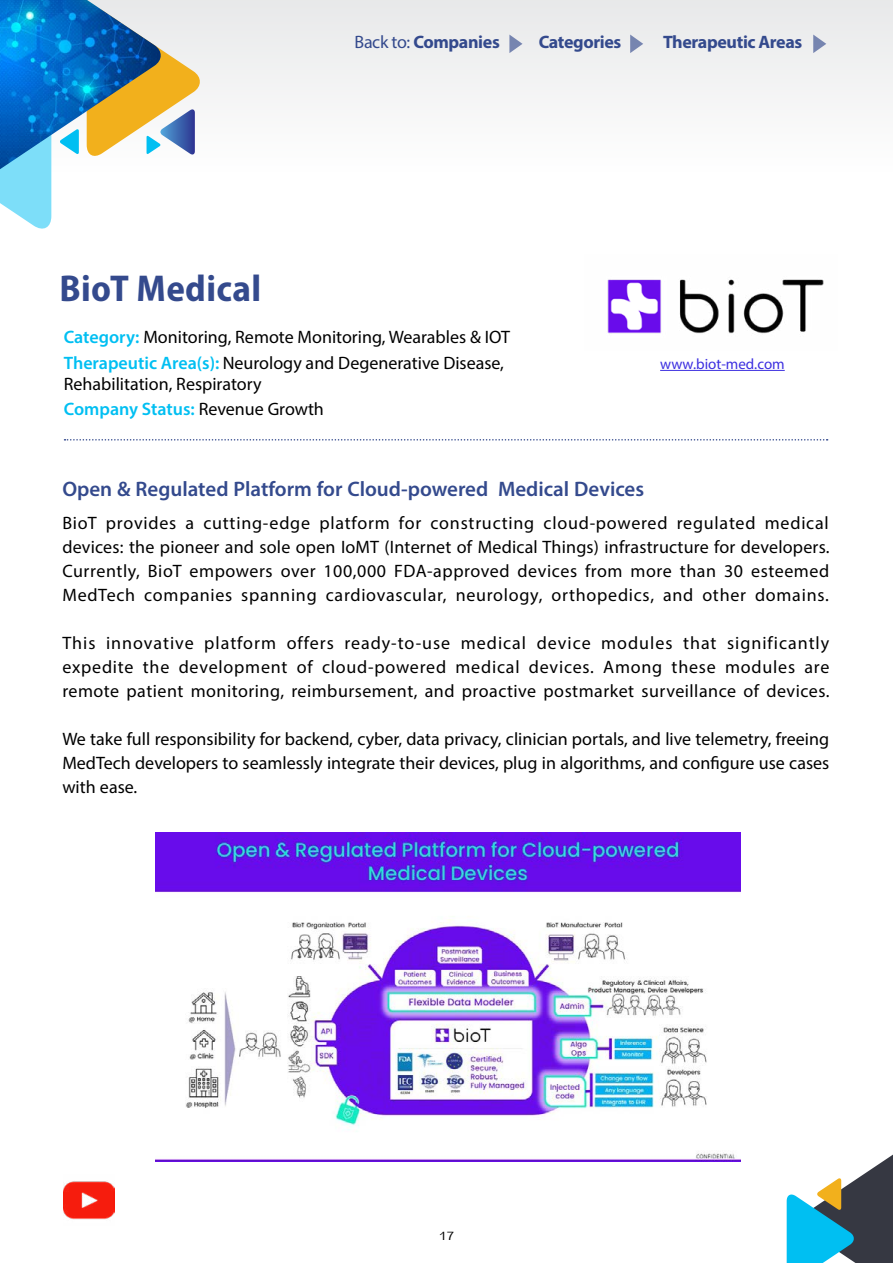
<style>
.page{position:relative;width:893px;height:1263px;background:#fff}
.page>*{position:absolute;margin:0;border:0;box-sizing:border-box;transform-origin:0 0}
.t1{font:700 semi-condensed 37.5px "Myriad Pro";letter-spacing:.01em;color:#344a8d}
.t2{font:600 21px "Myriad Pro";color:#344a8d}
.t3{font:18px/24px "Myriad Pro";color:#000;text-align:justify}
.t4{font:700 18px "Myriad Pro";letter-spacing:-.02em;color:#344a8d}
.t5{font:15px "Myriad Pro";color:#3c2fe0}
.t6{font:12px "Fb Typograph Heb Eng";color:#000}
.s1{font-weight:400}
.s2{font-weight:600;color:#00bff2}
</style>
<div class="page">
<div style="left:0;top:0;width:893px;height:172px;background:#f3f3f4"></div>
<svg style="left:813px;top:35px;width:13px;height:18px"></svg>
<svg style="left:630px;top:35px;width:13px;height:18px"></svg>
<svg style="left:509px;top:35px;width:13px;height:18px"></svg>
<svg style="left:0;top:172px;width:51px;height:57px"></svg>
<svg style="left:162px;top:4px;width:40px;height:151px"></svg>
<img style="left:0;top:0;width:162px;height:172px">
<svg style="left:787px;top:1154px;width:106px;height:109px"></svg>
<hr style="left:660px;top:370px;width:125px;height:1px;background:#3c2fe0">
<svg style="left:65px;top:439px;width:763px;height:2px"></svg>
<img style="left:607px;top:279px;width:217px;height:55px">
<img style="left:64px;top:1181px;width:51px;height:39px">
<img style="left:155px;top:832px;width:586px;height:330px">
<p class="t4" style="left:355px;top:30px;width:147px"><span class="s1">Back to:</span> Companies</p>
<p class="t4" style="left:539px;top:30px;width:84px">Categories</p>
<p class="t4" style="left:663px;top:30px;width:141px">Therapeutic Areas</p>
<h1 class="t1" style="left:60px;top:265px;width:203px">BioT Medical</h1>
<p class="t3" style="left:64px;top:324px;width:448px;line-height:25.2px"><span class="s2">Category:</span> Monitoring, Remote Monitoring, Wearables &amp; IOT<br><span class="s2">Therapeutic Area(s):</span> Neurology and Degenerative Disease,</p>
<p class="t3" style="left:64px;top:371px;width:262px;line-height:25.2px">Rehabilitation, Respiratory<br><span class="s2">Company Status:</span> Revenue Growth</p>
<p class="t5" style="left:660px;top:355px;width:126px">www.biot-med.com</p>
<p class="t2" style="left:62px;top:476px;width:583px">Open &amp; Regulated Platform for Cloud-powered Medical Devices</p>
<p class="t3" style="left:62px;top:510px;width:769px">BioT provides a cutting-edge platform for constructing cloud-powered regulated medical devices: the pioneer and sole open IoMT (Internet of Medical Things) infrastructure for developers.<br>Currently, BioT empowers over 100,000 FDA-approved devices from more than 30 esteemed MedTech companies spanning cardiovascular, neurology, orthopedics, and other domains.</p>
<p class="t3" style="left:62px;top:630px;width:769px">This innovative platform offers ready-to-use medical device modules that significantly expedite the development of cloud-powered medical devices. Among these modules are remote patient monitoring, reimbursement, and proactive postmarket surveillance of devices.</p>
<p class="t3" style="left:62px;top:726px;width:768px">We take full responsibility for backend, cyber, data privacy, clinician portals, and live telemetry, freeing MedTech developers to seamlessly integrate their devices, plug in algorithms, and configure use cases with ease.</p>
<p class="t6" style="left:438px;top:1228px;width:18px">17</p>
</div>
